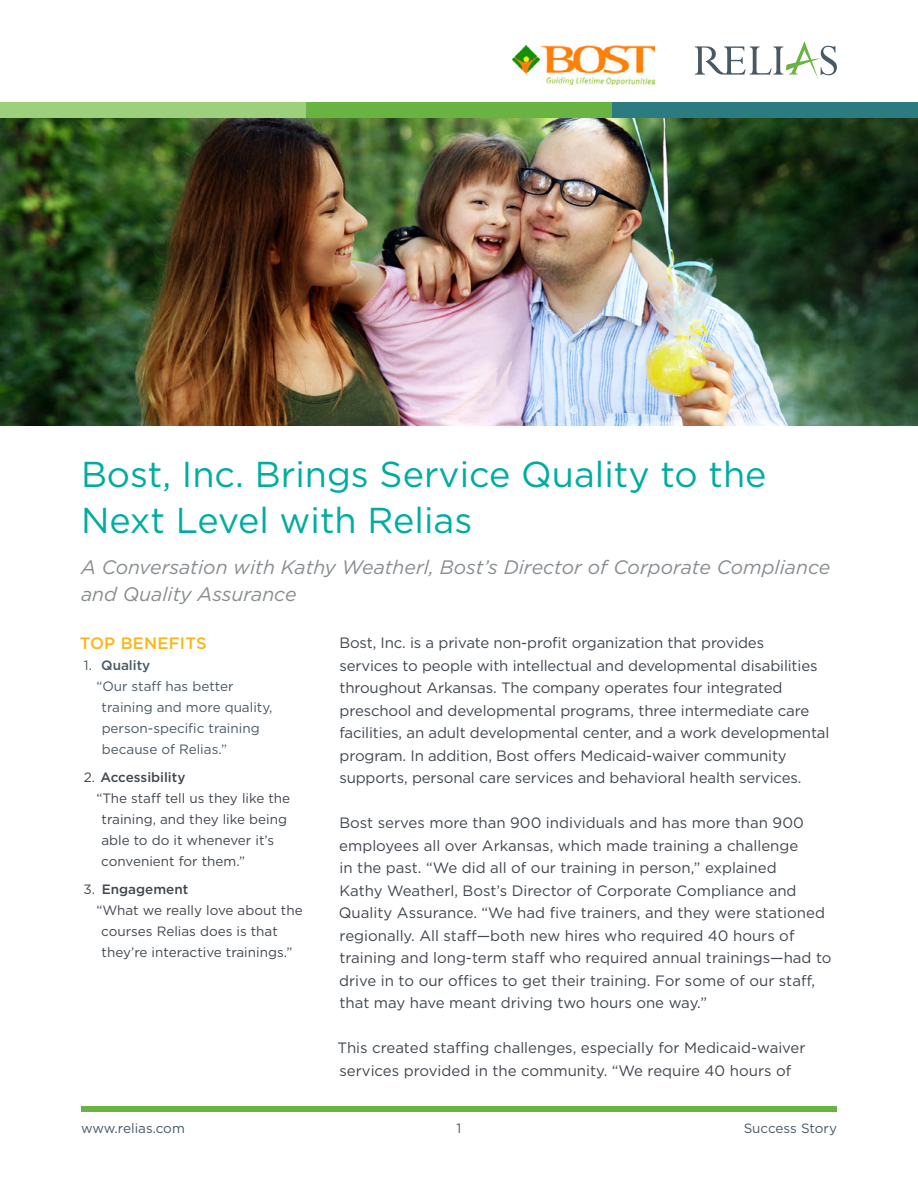
<style>
.page{position:relative;width:918px;height:1188px;background:#fff}
.page>*{position:absolute;margin:0;border:0;box-sizing:border-box;transform-origin:0 0}
.t1{font:36px/46.5px "Gotham";color:#00aca0}
.t2{font:italic 19.5px/27px "Gotham";color:#898d90}
.t3{font:500 16.5px "Gotham";letter-spacing:.015em;color:#fcb515}
.t4{font:15px/22.5px "Gotham";letter-spacing:-.01em;color:#40474f}
.t5{font:13.5px "Gotham";color:#40474f}
.t6{font:13.5px "Gotham";color:#485865}
.t7{font:500 13.5px "Gotham";color:#40474f}
.t8{font:500 13.5px "Gotham";color:#485865}
.s1{font-weight:400}
</style>
<div class="page">
<div style="left:81px;top:1106px;width:756px;height:6px;background:#69b342"></div>
<img style="left:0;top:118px;width:918px;height:308px">
<div style="left:0;top:103px;width:306px;height:15px;background:#9ecf7c"></div>
<div style="left:306px;top:103px;width:306px;height:15px;background:#69b342"></div>
<div style="left:612px;top:103px;width:306px;height:15px;background:#2c7b80"></div>
<svg style="left:695px;top:41px;width:142px;height:38px"></svg>
<img style="left:513px;top:45px;width:142px;height:39px">
<h1 class="t1" style="left:81px;top:450px;width:687px">Bost, Inc. Brings Service Quality to the<br>Next Level with Relias</h1>
<h2 class="t2" style="left:81px;top:553px;width:751px">A Conversation with Kathy Weatherl, Bost’s Director of Corporate Compliance and Quality Assurance</h2>
<p class="t4" style="left:339px;top:631px;width:492px">Bost, Inc. is a private non-profit organization that provides<br>services to people with intellectual and developmental disabilities throughout Arkansas. The company operates four integrated preschool and developmental programs, three intermediate care facilities, an adult developmental center, and a work developmental program. In addition, Bost offers Medicaid-waiver community supports, personal care services and behavioral health services.</p>
<p class="t4" style="left:339px;top:811px;width:494px">Bost serves more than 900 individuals and has more than 900 employees all over Arkansas, which made training a challenge<br>in the past. “We did all of our training in person,” explained<br>Kathy Weatherl, Bost’s Director of Corporate Compliance and Quality Assurance. “We had five trainers, and they were stationed regionally. All staff—both new hires who required 40 hours of training and long-term staff who required annual trainings—had to drive in to our offices to get their training. For some of our staff, that may have meant driving two hours one way.”</p>
<p class="t4" style="left:338px;top:1036px;width:470px">This created staffing challenges, especially for Medicaid-waiver services provided in the community. “We require 40 hours of</p>
<p class="t3" style="left:80px;top:633px;width:128px">TOP BENEFITS</p>
<p class="t8" style="left:84px;top:657px;width:68px"><span class="s1">1.</span> Quality</p>
<p class="t6" style="left:96px;top:678px;width:139px">“Our staff has better</p>
<p class="t6" style="left:102px;top:699px;width:172px">training and more quality,</p>
<p class="t6" style="left:102px;top:720px;width:160px">person-specific training</p>
<p class="t6" style="left:102px;top:741px;width:127px">because of Relias.”</p>
<p class="t7" style="left:84px;top:769px;width:103px"><span class="s1">2.</span> Accessibility</p>
<p class="t5" style="left:96px;top:790px;width:195px">“The staff tell us they like the</p>
<p class="t5" style="left:102px;top:811px;width:187px">training, and they like being</p>
<p class="t5" style="left:101px;top:832px;width:174px">able to do it whenever it’s</p>
<p class="t5" style="left:101px;top:853px;width:145px">convenient for them.”</p>
<p class="t7" style="left:84px;top:880px;width:106px"><span class="s1">3.</span> Engagement</p>
<p class="t5" style="left:96px;top:902px;width:208px">“What we really love about the</p>
<p class="t5" style="left:101px;top:923px;width:178px">courses Relias does is that</p>
<p class="t5" style="left:102px;top:944px;width:192px">they’re interactive trainings.”</p>
<p class="t6" style="left:81px;top:1119px;width:105px">www.relias.com</p>
<p class="t6" style="left:457px;top:1119px;width:6px">1</p>
<p class="t6" style="left:744px;top:1119px;width:95px">Success Story</p>
</div>
